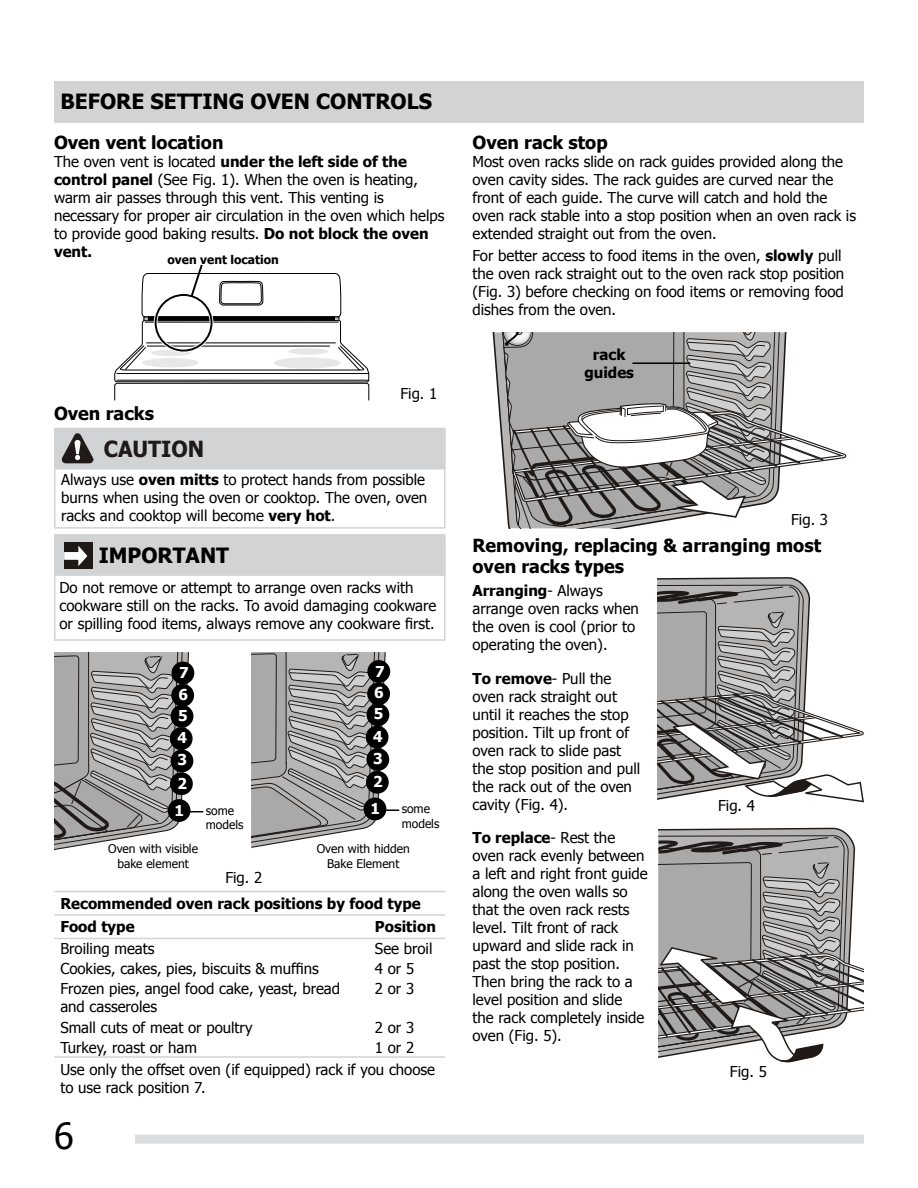
<style>
.page{position:relative;width:918px;height:1188px;background:#fff}
.page>*{position:absolute;margin:0;border:0;box-sizing:border-box;transform-origin:0 0}
.t1{font:36px "Tahoma";color:#000}
.t2{font:700 22.2px "Tahoma";color:#1f1a17;scale:.96 1}
.t3{font:700 21px "Tahoma";color:#000}
.t4{font:700 18px/21.6px "Tahoma";color:#000}
.t5{font:15px/18px "Tahoma";color:#000}
.t6{font:700 15px/18px "Tahoma";color:#000;text-align:center}
.t7{font:700 15px/21.8px "Tahoma";color:#fff}
.t8{font:12px/14.4px "Tahoma";color:#000;text-align:center}
.t9{font:700 12px "Tahoma";color:#000}
.s1{font-weight:700}
</style>
<div class="page">
<div style="left:135px;top:1135px;width:729px;height:9px;background:#dcddde"></div>
<div style="left:54px;top:81px;width:810px;height:42px;background:#d1d3d4"></div>
<svg style="left:492px;top:332px;width:9px;height:106px"></svg>
<svg style="left:501px;top:332px;width:345px;height:196px"></svg>
<div style="left:54px;top:428px;width:392px;height:42px;background:#d1d3d4;border:2px solid #d1d3d4"></div>
<div style="left:54px;top:429px;width:392px;height:100px;border:2px solid #d1d3d4"></div>
<div style="left:54px;top:534px;width:392px;height:42px;background:#d1d3d4"></div>
<svg style="left:62px;top:433px;width:31px;height:30px"></svg>
<div style="left:64px;top:542px;width:29px;height:27px;background:#1f1a17"></div>
<svg style="left:64px;top:546px;width:23px;height:20px"></svg>
<hr style="left:632px;top:362px;width:58px;height:2px;background:#000">
<div style="left:54px;top:538px;width:392px;height:103px;border:2px solid #d1d3d4"></div>
<svg style="left:54px;top:652px;width:149px;height:198px;background:#adacab"></svg>
<div style="left:170px;top:772px;width:23px;height:23px;background:#000;border-radius:50%"></div>
<div style="left:171px;top:750px;width:22px;height:22px;background:#000;border-radius:50%"></div>
<div style="left:170px;top:727px;width:23px;height:23px;background:#000;border-radius:50%"></div>
<div style="left:171px;top:705px;width:22px;height:23px;background:#000;border-radius:50%"></div>
<div style="left:171px;top:684px;width:23px;height:23px;background:#000;border-radius:50%"></div>
<div style="left:168px;top:799px;width:23px;height:23px;background:#000;border-radius:50%"></div>
<div style="left:172px;top:662px;width:22px;height:22px;background:#000;border-radius:50%"></div>
<svg style="left:251px;top:652px;width:148px;height:196px;background:#b0afae"></svg>
<div style="left:366px;top:771px;width:23px;height:23px;background:#000;border-radius:50%"></div>
<div style="left:366px;top:748px;width:23px;height:23px;background:#000;border-radius:50%"></div>
<div style="left:366px;top:726px;width:22px;height:22px;background:#000;border-radius:50%"></div>
<div style="left:367px;top:703px;width:22px;height:23px;background:#000;border-radius:50%"></div>
<div style="left:367px;top:682px;width:23px;height:23px;background:#000;border-radius:50%"></div>
<div style="left:364px;top:798px;width:22px;height:22px;background:#000;border-radius:50%"></div>
<div style="left:367px;top:660px;width:23px;height:23px;background:#000;border-radius:50%"></div>
<svg style="left:659px;top:828px;width:205px;height:235px"></svg>
<svg style="left:657px;top:577px;width:207px;height:226px"></svg>
<svg style="left:114px;top:264px;width:255px;height:137px"></svg>
<hr style="left:54px;top:891px;width:315px;height:1px;background:#d1d3d4">
<hr style="left:369px;top:891px;width:76px;height:1px;background:#d1d3d4">
<hr style="left:54px;top:914px;width:315px;height:2px;background:#d1d3d4">
<hr style="left:369px;top:914px;width:76px;height:2px;background:#d1d3d4">
<hr style="left:54px;top:938px;width:315px;height:1px;background:#d1d3d4">
<hr style="left:369px;top:938px;width:76px;height:1px;background:#d1d3d4">
<hr style="left:54px;top:1056px;width:315px;height:2px;background:#d1d3d4">
<hr style="left:369px;top:1056px;width:76px;height:2px;background:#d1d3d4">
<h3 class="t3" style="left:61px;top:86px;width:373px">BEFORE SETTING OVEN CONTROLS</h3>
<p class="t4" style="left:54px;top:130px;width:171px">Oven vent location</p>
<p class="t5" style="left:54px;top:152px;width:392px">The oven vent is located <span class="s1">under the left side of the control panel</span> (See Fig. 1). When the oven is heating, warm air passes through this vent. This venting is necessary for proper air circulation in the oven which helps to provide good baking results. <span class="s1">Do not block the oven vent.</span></p>
<p class="t9" style="left:168px;top:252px;width:113px">oven vent location</p>
<p class="t4" style="left:54px;top:401px;width:101px">Oven racks</p>
<h2 class="t2" style="left:104px;top:433px;width:106px">CAUTION</h2>
<p class="t5" style="left:400px;top:384px;width:38px">Fig. 1</p>
<p class="t5" style="left:61px;top:469px;width:368px">Always use <span class="s1">oven mitts</span> to protect hands from possible burns when using the oven or cooktop. The oven, oven racks and cooktop will become <span class="s1">very hot</span>.</p>
<h3 class="t3" style="left:99px;top:541px;width:132px">IMPORTANT</h3>
<p class="t5" style="left:59px;top:578px;width:378px">Do not remove or attempt to arrange oven racks with cookware still on the racks. To avoid damaging cookware or spilling food items, always remove any cookware first.</p>
<p class="t7" style="left:177px;top:661px;width:13px">7<br>6<br>5<br>4<br>3</p>
<p class="t7" style="left:174px;top:769px;width:14px;line-height:27px">2<br>1</p>
<p class="t8" style="left:108px;top:841px;width:91px">Oven with visible bake element</p>
<p class="t8" style="left:206px;top:803px;width:39px;text-align:left">some models</p>
<p class="t5" style="left:225px;top:867px;width:38px">Fig. 2</p>
<p class="t7" style="left:373px;top:660px;width:13px">7<br>6<br>5<br>4<br>3</p>
<p class="t7" style="left:370px;top:767px;width:14px;line-height:27px">2<br>1</p>
<p class="t8" style="left:402px;top:801px;width:39px;text-align:left">some models</p>
<p class="t8" style="left:317px;top:841px;width:94px">Oven with hidden<br>Bake Element</p>
<p class="t6" style="left:60px;top:891px;width:362px;line-height:23.4px;text-align:left">Recommended oven rack positions by food type<br>Food type</p>
<p class="t6" style="left:375px;top:917px;width:62px">Position</p>
<p class="t5" style="left:60px;top:939px;width:96px">Broiling meats</p>
<p class="t5" style="left:375px;top:939px;width:59px">See broil</p>
<p class="t5" style="left:60px;top:959px;width:260px">Cookies, cakes, pies, biscuits &amp; muffins</p>
<p class="t5" style="left:375px;top:959px;width:41px">4 or 5</p>
<p class="t5" style="left:60px;top:979px;width:281px">Frozen pies, angel food cake, yeast, bread and casseroles</p>
<p class="t5" style="left:375px;top:979px;width:41px">2 or 3</p>
<p class="t5" style="left:60px;top:1017px;width:194px">Small cuts of meat or poultry</p>
<p class="t5" style="left:375px;top:1017px;width:41px">2 or 3</p>
<p class="t5" style="left:60px;top:1038px;width:138px">Turkey, roast or ham</p>
<p class="t5" style="left:60px;top:1036px;width:376px;line-height:21.8px;text-indent:315px">1 or 2<br>Use only the offset oven (if equipped) rack if you choose</p>
<p class="t5" style="left:60px;top:1077px;width:147px">to use rack position 7.</p>
<h1 class="t1" style="left:54px;top:1112px;width:21px">6</h1>
<p class="t4" style="left:472px;top:130px;width:137px">Oven rack stop</p>
<p class="t5" style="left:472px;top:152px;width:385px">Most oven racks slide on rack guides provided along the oven cavity sides. The rack guides are curved near the front of each guide. The curve will catch and hold the oven rack stable into a stop position when an oven rack is extended straight out from the oven.</p>
<p class="t5" style="left:472px;top:246px;width:373px">For better access to food items in the oven, <span class="s1">slowly</span> pull the oven rack straight out to the oven rack stop position (Fig. 3) before checking on food items or removing food dishes from the oven.</p>
<p class="t6" style="left:584px;top:344px;width:51px">rack guides</p>
<p class="t5" style="left:791px;top:509px;width:38px">Fig. 3</p>
<p class="t4" style="left:472px;top:533px;width:350px">Removing, replacing &amp; arranging most oven racks types</p>
<p class="t5" style="left:472px;top:581px;width:168px"><span class="s1">Arranging</span>- Always arrange oven racks when the oven is cool (prior to operating the oven).</p>
<p class="t5" style="left:472px;top:669px;width:169px"><span class="s1">To remove</span>- Pull the oven rack straight out until it reaches the stop position. Tilt up front of oven rack to slide past the stop position and pull the rack out of the oven cavity (Fig. 4).</p>
<p class="t5" style="left:472px;top:828px;width:177px"><span class="s1">To replace</span>- Rest the oven rack evenly between a left and right front guide along the oven walls so that the oven rack rests level. Tilt front of rack upward and slide rack in past the stop position.<br>Then bring the rack to a level position and slide<br>the rack completely inside oven (Fig. 5).</p>
<p class="t5" style="left:718px;top:795px;width:38px">Fig. 4</p>
<p class="t5" style="left:730px;top:1062px;width:38px">Fig. 5</p>
</div>
